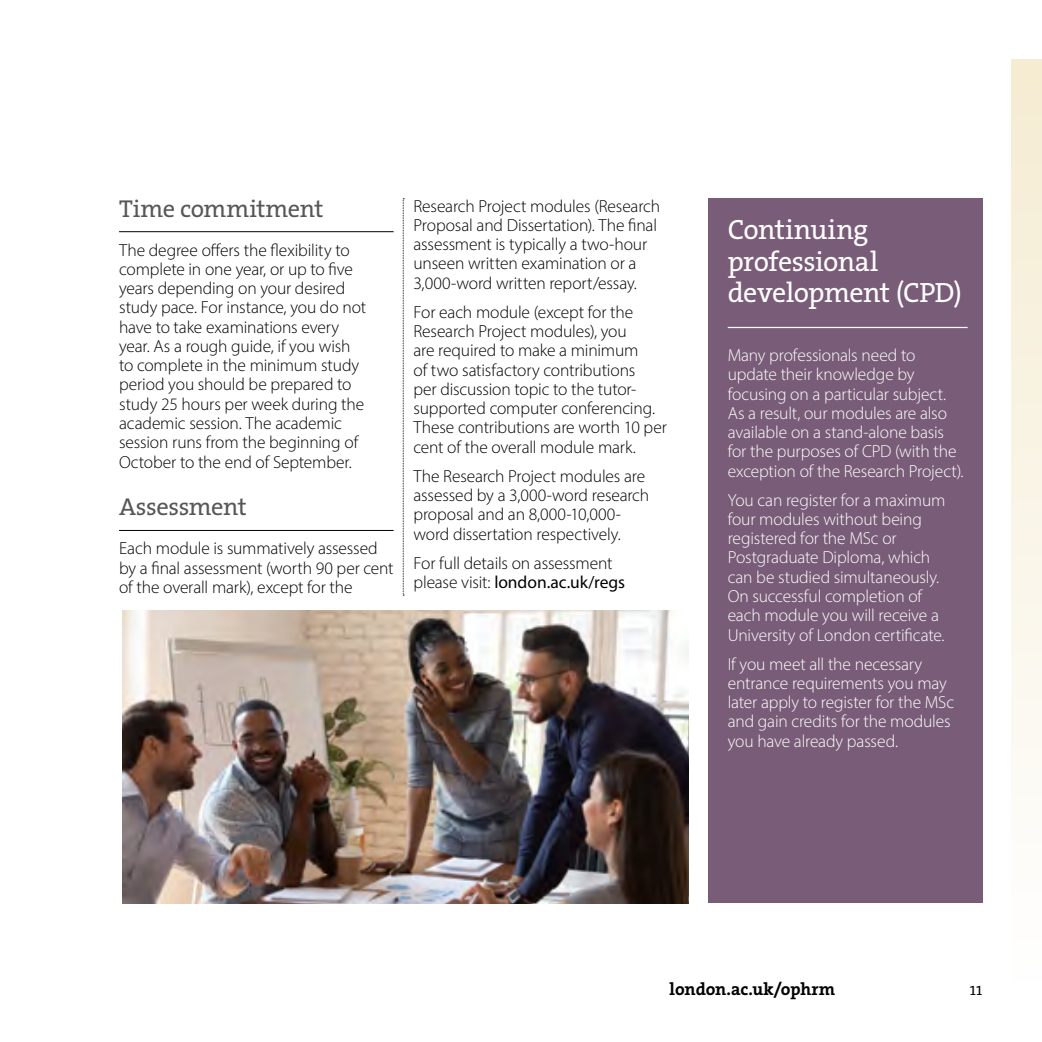
<style>
.page{position:relative;width:1042px;height:1042px;background:#fff}
.page>*{position:absolute;margin:0;border:0;box-sizing:border-box;transform-origin:0 0}
.Q__in_box-name{font:28px/31.5px "The Serif HP5 Plain";letter-spacing:-.02em;color:#fff}
.P__subhead{font:24.5px "The Serif HP5 Plain";letter-spacing:-.015em;color:#575756}
.P__body_copy{font:300 17.5px/19.2px "Myriad Pro";letter-spacing:-.01em;color:#000}
.P__body_copy-2{font:300 17.5px/19.2px "Myriad Pro";letter-spacing:-.01em;color:#fff}
.t1{font:17.5px "The Serif HP7 Bld";letter-spacing:-.005em;color:#000}
.t2{font:17.5px "The Serif HP4 Se Lig";color:#000}
.s1{font-weight:400}
</style>
<div class="page">
<img style="left:123px;top:610px;width:565px;height:293px">
<div style="left:1011px;top:60px;width:31px;height:922px;background:linear-gradient(to bottom,#f4ebd1,#fefefe)"></div>
<svg style="left:403px;top:198px;width:1px;height:398px"></svg>
<div style="left:708px;top:198px;width:274px;height:705px;background:#795d78"></div>
<hr style="left:728px;top:327px;width:239px;height:1px;background:#fff">
<hr style="left:119px;top:231px;width:275px;height:1px;background:#000">
<hr style="left:119px;top:530px;width:275px;height:1px;background:#000">
<h2 class="P__subhead" style="left:119px;top:192px;width:206px">Time commitment</h2>
<p class="P__body_copy" style="left:119px;top:240px;width:249px">The degree offers the flexibility to complete in one year, or up to five years depending on your desired study pace. For instance, you do not have to take examinations every year. As a rough guide, if you wish to complete in the minimum study period you should be prepared to study 25 hours per week during the academic session. The academic session runs from the beginning of October to the end of September.</p>
<h2 class="P__subhead" style="left:119px;top:491px;width:129px">Assessment</h2>
<p class="P__body_copy" style="left:119px;top:539px;width:276px">Each module is summatively assessed by a final assessment (worth 90 per cent of the overall mark), except for the</p>
<p class="P__body_copy" style="left:413px;top:196px;width:248px">Research Project modules (Research Proposal and Dissertation). The final assessment is typically a two-hour unseen written examination or a 3,000-word written report/essay.</p>
<p class="P__body_copy" style="left:413px;top:302px;width:255px">For each module (except for the Research Project modules), you<br>are required to make a minimum<br>of two satisfactory contributions<br>per discussion topic to the tutor&shy;supported computer conferencing.<br>These contributions are worth 10 per cent of the overall module mark.</p>
<p class="P__body_copy" style="left:413px;top:466px;width:237px">The Research Project modules are assessed by a 3,000-word research proposal and an 8,000-10,000- word dissertation respectively.</p>
<p class="P__body_copy" style="left:413px;top:553px;width:213px">For full details on assessment please visit: <span class="s1">london.ac.uk/regs</span></p>
<h3 class="Q__in_box-name" style="left:728px;top:214px;width:236px">Continuing professional development (CPD)</h3>
<p class="P__body_copy-2" style="left:728px;top:345px;width:237px">Many professionals need to update their knowledge by focusing on a particular subject.<br>As a result, our modules are also available on a stand-alone basis for the purposes of CPD (with the exception of the Research Project).</p>
<p class="P__body_copy-2" style="left:728px;top:490px;width:219px">You can register for a maximum four modules without being registered for the MSc or<br>Postgraduate Diploma, which can be studied simultaneously.<br>On successful completion of each module you will receive a<br>University of London certificate.</p>
<p class="P__body_copy-2" style="left:728px;top:654px;width:228px">If you meet all the necessary entrance requirements you may later apply to register for the MSc and gain credits for the modules you have already passed.</p>
<p class="t1" style="left:669px;top:978px;width:167px">london.ac.uk/ophrm</p>
<p class="t2" style="left:970px;top:978px;width:14px">11</p>
</div>
